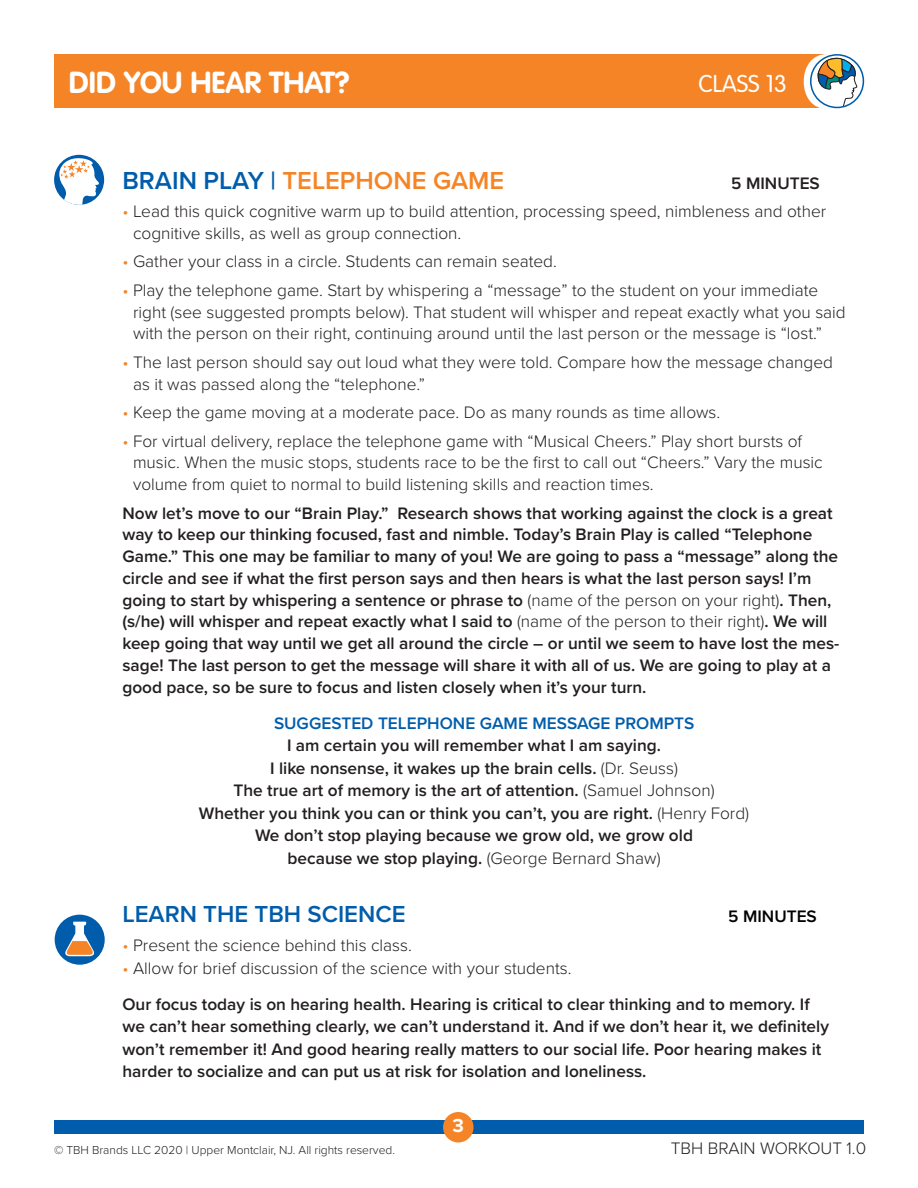
<style>
.page{position:relative;width:918px;height:1188px;background:#fff}
.page>*{position:absolute;margin:0;border:0;box-sizing:border-box;transform-origin:0 0}
.Activity{font:700 30px "VAG Rounded";color:#fff}
.t1{font:600 25.5px "Proxima Nova";color:#f58427}
.t2{font:600 24px "Proxima Nova";color:#015dab}
.Activity-2{font:300 24px "VAG Rounded";color:#fff}
.t3{font:700 19.5px "Proxima Nova";color:#fff}
.t4{font:600 17.25px/21.8px "Proxima Nova";color:#231f20}
.List_Paragraph{font:300 17.25px/21.8px "Proxima Nova";color:#231f20}
.t5{font:600 17.25px "Proxima Nova";color:#015dab}
.t6{font:600 17.25px "Proxima Nova";color:#000}
.Copyright{font:300 12px "Proxima Nova";color:#231f20}
.s1{color:#015dab}
.s2{color:#f58427}
.s3{font-weight:300}
</style>
<div class="page">
<div style="left:54px;top:1120px;width:810px;height:14px;background:#015dab"></div>
<div style="left:443px;top:1112px;width:31px;height:30px;background:#f58427;border-radius:50%"></div>
<div style="left:54px;top:155px;width:50px;height:50px;background:#015dab;border-radius:50%"></div>
<svg style="left:54px;top:155px;width:47px;height:50px"></svg>
<div style="left:55px;top:915px;width:50px;height:50px;background:#015dab;border-radius:50%"></div>
<svg style="left:65px;top:922px;width:29px;height:34px"></svg>
<div style="left:54px;top:54px;width:775px;height:54px;background:#f58427"></div>
<svg style="left:804px;top:54px;width:53px;height:55px"></svg>
<div style="left:810px;top:54px;width:54px;height:54px;border:2px solid #015dab;border-radius:50%"></div>
<p class="Activity" style="left:69px;top:65px;width:282px">DID YOU HEAR THAT?</p>
<p class="Activity-2" style="left:698px;top:70px;width:90px">CLASS 13</p>
<p class="t1" style="left:122px;top:161px;width:383px"><span class="s1">BRAIN PLAY |</span> TELEPHONE GAME</p>
<p class="t4" style="left:731px;top:171px;width:90px">5 MINUTES</p>
<p class="List_Paragraph" style="left:133px;top:200px;width:695px;text-indent:-11px"><span class="s2">•</span> Lead this quick cognitive warm up to build attention, processing speed, nimbleness and other cognitive skills, as well as group connection.</p>
<p class="List_Paragraph" style="left:122px;top:250px;width:436px"><span class="s2">•</span> Gather your class in a circle. Students can remain seated.</p>
<p class="List_Paragraph" style="left:133px;top:278px;width:714px;text-indent:-11px"><span class="s2">•</span> Play the telephone game. Start by whispering a “message” to the student on your immediate right (see suggested prompts below). That student will whisper and repeat exactly what you said with the person on their right, continuing around until the last person or the message is “lost.”</p>
<p class="List_Paragraph" style="left:133px;top:350px;width:701px;text-indent:-11px"><span class="s2">•</span> The last person should say out loud what they were told. Compare how the message changed as it was passed along the “telephone.”</p>
<p class="List_Paragraph" style="left:122px;top:401px;width:599px"><span class="s2">•</span> Keep the game moving at a moderate pace. Do as many rounds as time allows.</p>
<p class="List_Paragraph" style="left:133px;top:429px;width:691px;text-indent:-11px"><span class="s2">•</span> For virtual delivery, replace the telephone game with “Musical Cheers.” Play short bursts of music. When the music stops, students race to be the first to call out “Cheers.” Vary the music volume from quiet to normal to build listening skills and reaction times.</p>
<p class="t4" style="left:122px;top:501px;width:719px">Now let’s move to our “Brain Play.” Research shows that working against the clock is a great way to keep our thinking focused, fast and nimble. Today’s Brain Play is called “Telephone Game.” This one may be familiar to many of you! We are going to pass a “message” along the circle and see if what the first person says and then hears is what the last person says! I’m going to start by whispering a sentence or phrase to <span class="s3">(name of the person on your right)</span>. Then, (s/he) will whisper and repeat exactly what I said to <span class="s3">(name of the person to their right)</span>. We will keep going that way until we get all around the circle – or until we seem to have lost the mes&shy;sage! The last person to get the message will share it with all of us. We are going to play at a good pace, so be sure to focus and listen closely when it’s your turn.</p>
<p class="t5" style="left:274px;top:710px;width:422px">SUGGESTED TELEPHONE GAME MESSAGE PROMPTS</p>
<p class="t4" style="left:287px;top:734px;width:376px">I am certain you will remember what I am saying.</p>
<p class="t4" style="left:270px;top:756px;width:409px">I like nonsense, it wakes up the brain cells. <span class="s3">(Dr. Seuss)</span></p>
<p class="t4" style="left:234px;top:779px;width:483px">The true art of memory is the art of attention. <span class="s3">(Samuel Johnson)</span></p>
<p class="t4" style="left:199px;top:801px;width:552px">Whether you think you can or think you can’t, you are right. <span class="s3">(Henry Ford)</span></p>
<p class="t4" style="left:255px;top:824px;width:439px;line-height:22.5px;text-align:center">We don’t stop playing because we grow old, we grow old because we stop playing. <span class="s3">(George Bernard Shaw)</span></p>
<p class="t2" style="left:122px;top:896px;width:285px">LEARN THE TBH SCIENCE</p>
<p class="t6" style="left:728px;top:903px;width:90px">5 MINUTES</p>
<p class="List_Paragraph" style="left:122px;top:934px;width:291px"><span class="s2">•</span> Present the science behind this class.</p>
<p class="List_Paragraph" style="left:122px;top:956px;width:451px"><span class="s2">•</span> Allow for brief discussion of the science with your students.</p>
<p class="t4" style="left:122px;top:992px;width:708px;line-height:22.5px">Our focus today is on hearing health. Hearing is critical to clear thinking and to memory. If we can’t hear something clearly, we can’t understand it. And if we don’t hear it, we definitely won’t remember it! And good hearing really matters to our social life. Poor hearing makes it harder to socialize and can put us at risk for isolation and loneliness.</p>
<p class="Copyright" style="left:54px;top:1141px;width:342px">© TBH Brands LLC 2020 | Upper Montclair, NJ. All rights reserved.</p>
<p class="t3" style="left:453px;top:1111px;width:13px">3</p>
<p class="List_Paragraph" style="left:671px;top:1137px;width:197px">TBH BRAIN WORKOUT 1.0</p>
</div>
